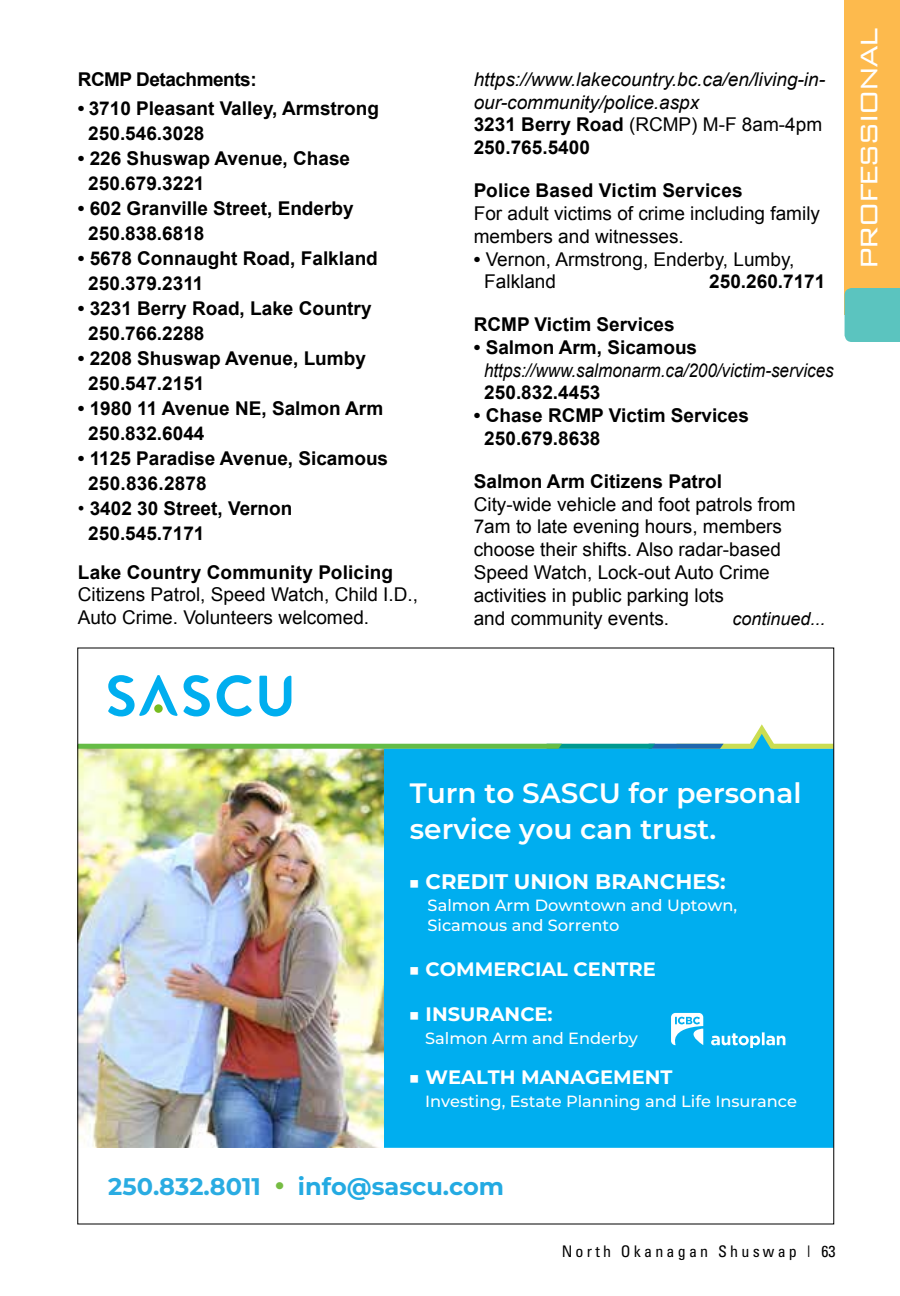
<style>
.page{position:relative;width:900px;height:1296px;background:#fff}
.page>*{position:absolute;margin:0;border:0;box-sizing:border-box;transform-origin:0 0}
.t1{font:300 32px "Bank Gothic BT";letter-spacing:-.1em;color:#fff}
.t2{font:600 28px/36px "Montserrat";color:#fff}
.t3{font:700 24px "Montserrat";color:#24aae2}
.t4{font:700 21px "Montserrat";color:#fff}
.t5{font:700 19.4px "Montserrat";color:#fff}
.t6{font:700 19px/25px "Arial";color:#000}
.t7{font:19px/22.8px "Arial";color:#000}
.t8{font:italic 19px/22.8px "Arial";color:#000}
.t9{font:italic 19px "Arial";color:#000;scale:.9 1}
.t10{font:700 19px "Arial";letter-spacing:-.025em;color:#000}
.t11{font:italic 18px "Arial";color:#000}
.t12{font:500 16.2px/19.4px "Montserrat";color:#fff}
.t13{font:condensed 16px "Univers";letter-spacing:.2em;color:#000}
.s1{font-weight:400}
.s2{font-weight:700;font-style:normal}
.s3{font-style:normal}
.s4{font-weight:700}
.s5{font-size:19.4px}
.s6{color:#2aace2}
</style>
<div class="page">
<div style="left:845px;top:0;width:55px;height:314px;background:#fdba4d"></div>
<div style="left:845px;top:288px;width:55px;height:54px;background:#5bc4bf"></div>
<div style="left:383px;top:749px;width:449px;height:399px;background:#00aeef"></div>
<img style="left:80px;top:749px;width:303px;height:399px">
<svg style="left:80px;top:724px;width:752px;height:25px"></svg>
<svg style="left:217px;top:675px;width:35px;height:41px"></svg>
<svg style="left:108px;top:675px;width:102px;height:41px"></svg>
<svg style="left:259px;top:676px;width:32px;height:40px"></svg>
<div style="left:154px;top:704px;width:9px;height:9px;background:#77bc1f;border-radius:50%"></div>
<svg style="left:711px;top:1032px;width:74px;height:16px"></svg>
<svg style="left:670px;top:1013px;width:33px;height:32px"></svg>
<p class="t10" style="left:78px;top:67px;width:180px">RCMP Detachments:</p>
<p class="t6" style="left:88px;top:96px;width:292px;text-indent:-11px">• 3710 Pleasant Valley, Armstrong<br>250.546.3028</p>
<p class="t6" style="left:88px;top:146px;width:263px;text-indent:-11px">• 226 Shuswap Avenue, Chase<br>250.679.3221</p>
<p class="t6" style="left:88px;top:196px;width:267px;text-indent:-11px">• 602 Granville Street, Enderby<br>250.838.6818</p>
<p class="t6" style="left:88px;top:246px;width:291px;text-indent:-11px">• 5678 Connaught Road, Falkland<br>250.379.2311</p>
<p class="t6" style="left:88px;top:296px;width:285px;text-indent:-11px">• 3231 Berry Road, Lake Country<br>250.766.2288</p>
<p class="t6" style="left:88px;top:346px;width:279px;text-indent:-11px">• 2208 Shuswap Avenue, Lumby<br>250.547.2151</p>
<p class="t6" style="left:88px;top:396px;width:296px;text-indent:-11px">• 1980 11 Avenue NE, Salmon Arm<br>250.832.6044</p>
<p class="t6" style="left:88px;top:446px;width:301px;text-indent:-11px">• 1125 Paradise Avenue, Sicamous<br>250.836.2878</p>
<p class="t6" style="left:88px;top:496px;width:206px;text-indent:-11px"><span class="s1">•</span> 3402 30 Street, Vernon<br>250.545.7171</p>
<p class="t6" style="left:78px;top:560px;width:317px">Lake Country Community Policing</p>
<p class="t7" style="left:78px;top:584px;width:342px">Citizens Patrol, Speed Watch, Child I.D.,<br>Auto Crime. Volunteers welcomed.</p>
<p class="t8" style="left:474px;top:68px;width:353px">https://www.lakecountry.bc.ca/en/living-in&shy;our-community/police.aspx<br><span class="s2">3231 Berry Road</span> <span class="s3">(RCMP) M-F 8am-4pm<br></span><span class="s2">250.765.5400</span></p>
<p class="t6" style="left:474px;top:179px;width:271px">Police Based Victim Services</p>
<p class="t7" style="left:474px;top:202px;width:348px">For adult victims of crime including family members and witnesses.</p>
<p class="t7" style="left:484px;top:248px;width:312px;text-indent:-11px"><span class="s4">•</span> Vernon, Armstrong, Enderby, Lumby,<br>Falkland</p>
<p class="t6" style="left:709px;top:270px;width:118px">250.260.7171</p>
<p class="t6" style="left:474px;top:313px;width:203px">RCMP Victim Services</p>
<p class="t6" style="left:474px;top:335px;width:225px">• Salmon Arm, Sicamous</p>
<p class="t9" style="left:484px;top:358px;width:390px">https://www.salmonarm.ca/200/victim-services</p>
<p class="t6" style="left:484px;top:381px;width:118px">250.832.4453</p>
<p class="t6" style="left:484px;top:405px;width:266px;line-height:22.8px;text-indent:-11px">• Chase RCMP Victim Services<br>250.679.8638</p>
<p class="t6" style="left:474px;top:469px;width:250px">Salmon Arm Citizens Patrol</p>
<p class="t7" style="left:474px;top:493px;width:324px">City-wide vehicle and foot patrols from 7am to late evening hours, members choose their shifts. Also radar-based Speed Watch, Lock-out Auto Crime activities in public parking lots<br>and community events.</p>
<p class="t11" style="left:732px;top:607px;width:95px">continued...</p>
<h1 class="t1" style="left:852px;top:270px;width:244px;rotate:-90deg">PROFESSIONAL</h1>
<h2 class="t2" style="left:410px;top:775px;width:393px">Turn to SASCU for personal service you can trust.</h2>
<p class="t4" style="left:408px;top:867px;width:319px"><span class="s5">■</span> CREDIT UNION BRANCHES:</p>
<p class="t12" style="left:427px;top:895px;width:311px">Salmon Arm Downtown and Uptown,<br>Sicamous and Sorrento</p>
<p class="t5" style="left:408px;top:957px;width:249px">■ COMMERCIAL CENTRE</p>
<p class="t5" style="left:408px;top:1001px;width:146px">■ INSURANCE:</p>
<p class="t12" style="left:425px;top:1028px;width:214px">Salmon Arm and Enderby</p>
<p class="t5" style="left:408px;top:1065px;width:266px">■ WEALTH MANAGEMENT</p>
<p class="t12" style="left:425px;top:1091px;width:373px">Investing, Estate Planning and Life Insurance</p>
<p class="t3" style="left:108px;top:1170px;width:398px"><span class="s6">250.832.8011</span> <sup>•</sup> info@sascu.com</p>
<p class="t13" style="left:562px;top:1241px;width:275px">North Okanagan Shuswap | 63</p>
</div>
